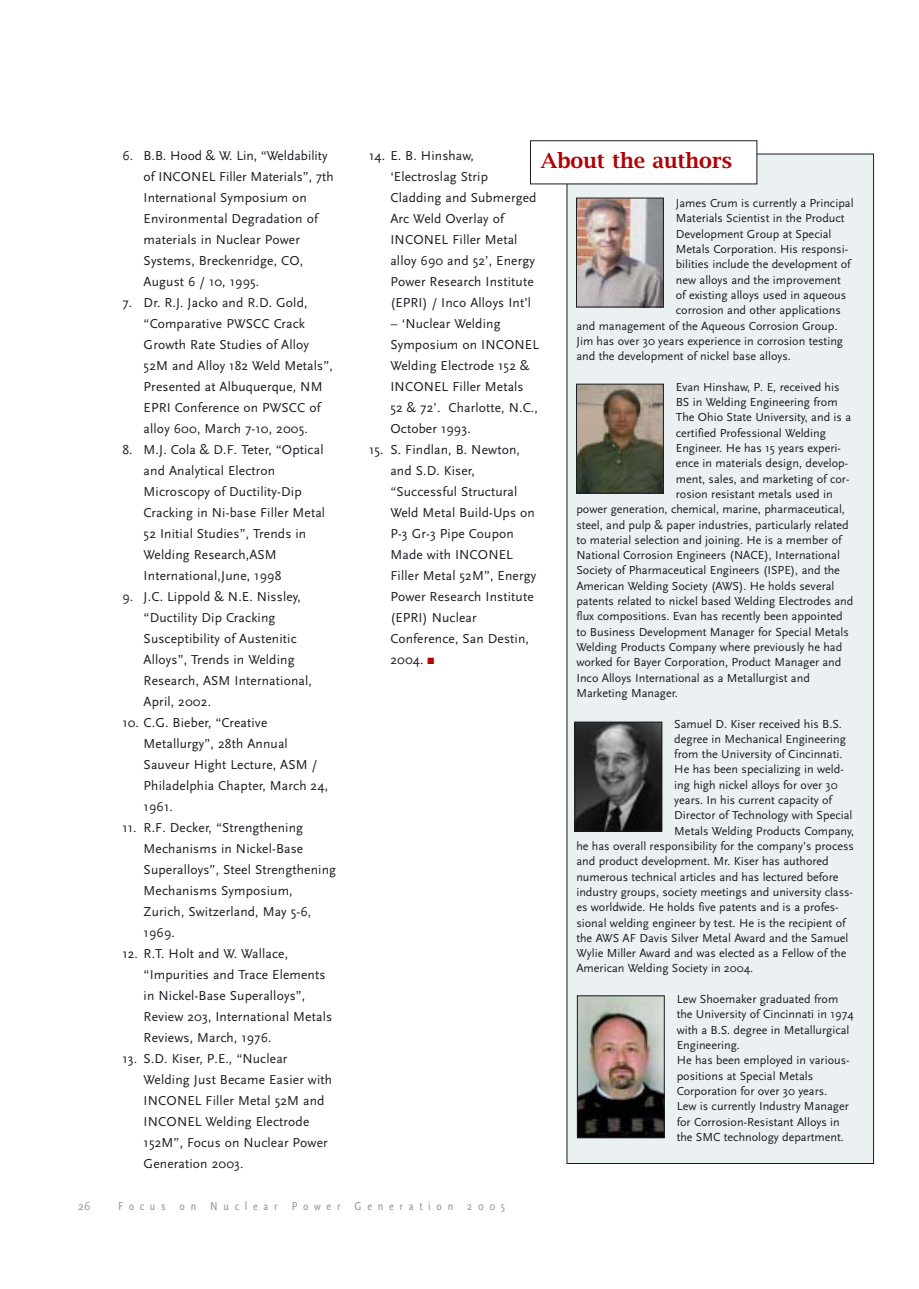
<style>
.page{position:relative;width:919px;height:1289px;background:#fff}
.page>*{position:absolute;margin:0;border:0;box-sizing:border-box;transform-origin:0 0}
.t1{font:600 22.5px "Lucida Bright EF";color:#b20005}
.t2{font:13.5px/21px "Scala Sans";letter-spacing:.01em;color:#1b1c20}
.t3{font:12.15px/15.3px "Scala Sans";color:#1b1c20}
.t4{font:12px "Scala Sans Regular Con";letter-spacing:.475em;color:#97979b}
.t5{font:12px "Scala Sans";color:#97979b}
.s1{color:#b20005}
</style>
<div class="page">
<div style="left:567px;top:154px;width:306px;height:1009px;background:#ebf1f2"></div>
<div style="left:530px;top:141px;width:226px;height:43px;background:#fff"></div>
<div style="left:530px;top:140px;width:227px;height:44px;border:1px solid #1b1c20"></div>
<img style="left:578px;top:200px;width:83px;height:105px">
<div style="left:576px;top:198px;width:87px;height:109px;border:1px solid #1b1c20"></div>
<img style="left:578px;top:386px;width:83px;height:105px">
<div style="left:576px;top:384px;width:87px;height:109px;border:1px solid #1b1c20"></div>
<img style="left:576px;top:723px;width:84px;height:106px">
<div style="left:574px;top:721px;width:88px;height:110px;border:1px solid #1b1c20"></div>
<img style="left:579px;top:997px;width:83px;height:139px">
<div style="left:577px;top:995px;width:87px;height:143px;border:1px solid #1b1c20"></div>
<p class="t2" style="left:144px;top:145px;width:191px;text-indent:-21px">6. B.B. Hood &amp; W. Lin, “Weldability of INCONEL Filler Materials”, 7th<br>International Symposium on<br>Environmental Degradation of materials in Nuclear Power<br>Systems, Breckenridge, CO,<br>August 6 / 10, 1995.</p>
<p class="t2" style="left:144px;top:292px;width:191px;text-indent:-21px">7. Dr. R.J. Jacko and R.D. Gold, “Comparative PWSCC Crack<br>Growth Rate Studies of Alloy<br>52M and Alloy 182 Weld Metals”,<br>Presented at Albuquerque, NM<br>EPRI Conference on PWSCC of alloy 600, March 7-10, 2005.</p>
<p class="t2" style="left:144px;top:439px;width:183px;text-indent:-21px">8. M.J. Cola &amp; D.F. Teter, “Optical and Analytical Electron<br>Microscopy of Ductility-Dip<br>Cracking in Ni-base Filler Metal<br>52 Initial Studies”, Trends in<br>Welding Research,ASM<br>International,June, 1998</p>
<p class="t2" style="left:144px;top:586px;width:170px;text-indent:-21px">9. J.C. Lippold &amp; N.E. Nissley, “Ductility Dip Cracking<br>Susceptibility of Austenitic<br>Alloys”, Trends in Welding<br>Research, ASM International,<br>April, 2002.</p>
<p class="t2" style="left:144px;top:712px;width:186px;text-indent:-21px">10. C.G. Bieber, “Creative<br>Metallurgy”, 28th Annual<br>Sauveur Hight Lecture, ASM /<br>Philadelphia Chapter, March 24,<br>1961.</p>
<p class="t2" style="left:144px;top:817px;width:194px;text-indent:-21px">11. R.F. Decker, “Strengthening<br>Mechanisms in Nickel-Base<br>Superalloys”, Steel Strengthening<br>Mechanisms Symposium,<br>Zurich, Switzerland, May 5-6,<br>1969.</p>
<p class="t2" style="left:144px;top:943px;width:190px;text-indent:-21px">12. R.T. Holt and W. Wallace, “Impurities and Trace Elements in Nickel-Base Superalloys”,<br>Review 203, International Metals<br>Reviews, March, 1976.</p>
<p class="t2" style="left:144px;top:1048px;width:190px;text-indent:-21px">13. S.D. Kiser, P.E., “Nuclear<br>Welding Just Became Easier with<br>INCONEL Filler Metal 52M and<br>INCONEL Welding Electrode<br>152M”, Focus on Nuclear Power<br>Generation 2003.</p>
<p class="t2" style="left:390px;top:145px;width:147px;text-indent:-21px">14. E. B. Hinshaw, ‘Electroslag Strip<br>Cladding and Submerged<br>Arc Weld Overlay of<br>INCONEL Filler Metal alloy 690 and 52’, Energy<br>Power Research Institute (EPRI) / Inco Alloys Int’l</p>
<p class="t2" style="left:390px;top:313px;width:150px">– ‘Nuclear Welding<br>Symposium on INCONEL<br>Welding Electrode 152 &amp;<br>INCONEL Filler Metals<br>52 &amp; 72’. Charlotte, N.C.,<br>October 1993.</p>
<p class="t2" style="left:390px;top:439px;width:147px;text-indent:-21px">15. S. Findlan, B. Newton, and S.D. Kiser, “Successful Structural<br>Weld Metal Build-Ups on<br>P-3 Gr-3 Pipe Coupon<br>Made with INCONEL<br>Filler Metal 52M”, Energy<br>Power Research Institute (EPRI) Nuclear<br>Conference, San Destin,<br>2004. <span class="s1">■</span></p>
<h1 class="t1" style="left:541px;top:152px;width:193px">About the authors</h1>
<p class="t3" style="left:675px;top:196px;width:179px">James Crum is currently a Principal</p>
<p class="t3" style="left:675px;top:211px;width:170px">Materials Scientist in the Product</p>
<p class="t3" style="left:675px;top:226px;width:157px">Development Group at Special</p>
<p class="t3" style="left:675px;top:242px;width:174px">Metals Corporation. His responsi-</p>
<p class="t3" style="left:675px;top:257px;width:176px">bilities include the development of</p>
<p class="t3" style="left:675px;top:272px;width:167px">new alloys and the improvement</p>
<p class="t3" style="left:675px;top:287px;width:172px">of existing alloys used in aqueous</p>
<p class="t3" style="left:675px;top:303px;width:166px">corrosion and other applications</p>
<p class="t3" style="left:576px;top:318px;width:262px">and management of the Aqueous Corrosion Group.</p>
<p class="t3" style="left:576px;top:333px;width:268px">Jim has over 30 years experience in corrosion testing</p>
<p class="t3" style="left:576px;top:349px;width:216px">and the development of nickel base alloys.</p>
<p class="t3" style="left:675px;top:379px;width:165px">Evan Hinshaw, P. E, received his</p>
<p class="t3" style="left:675px;top:395px;width:163px">BS in Welding Engineering from</p>
<p class="t3" style="left:675px;top:410px;width:177px">The Ohio State University, and is a</p>
<p class="t3" style="left:675px;top:425px;width:152px">certified Professional Welding</p>
<p class="t3" style="left:675px;top:440px;width:166px">Engineer. He has 15 years experi-</p>
<p class="t3" style="left:675px;top:456px;width:174px">ence in materials design, develop-</p>
<p class="t3" style="left:675px;top:471px;width:175px">ment, sales, and marketing of cor-</p>
<p class="t3" style="left:675px;top:486px;width:158px">rosion resistant metals used in</p>
<p class="t3" style="left:576px;top:502px;width:270px">power generation, chemical, marine, pharmaceutical,</p>
<p class="t3" style="left:576px;top:517px;width:274px">steel, and pulp &amp; paper industries, particularly related</p>
<p class="t3" style="left:576px;top:532px;width:267px">to material selection and joining. He is a member of</p>
<p class="t3" style="left:576px;top:548px;width:265px">National Corrosion Engineers (NACE), International</p>
<p class="t3" style="left:576px;top:563px;width:265px">Society of Pharmaceutical Engineers (ISPE), and the</p>
<p class="t3" style="left:576px;top:578px;width:260px">American Welding Society (AWS). He holds several</p>
<p class="t3" style="left:576px;top:593px;width:278px">patents related to nickel based Welding Electrodes and</p>
<p class="t3" style="left:576px;top:609px;width:268px">flux compositions. Evan has recently been appointed</p>
<p class="t3" style="left:576px;top:624px;width:274px">to Business Development Manager for Special Metals</p>
<p class="t3" style="left:576px;top:639px;width:267px">Welding Products Company where previously he had</p>
<p class="t3" style="left:576px;top:655px;width:266px">worked for Bayer Corporation, Product Manager and</p>
<p class="t3" style="left:576px;top:670px;width:235px">Inco Alloys International as a Metallurgist and</p>
<p class="t3" style="left:576px;top:685px;width:103px">Marketing Manager.</p>
<p class="t3" style="left:674px;top:716px;width:169px">Samuel D. Kiser received his B.S.</p>
<p class="t3" style="left:674px;top:731px;width:173px">degree in Mechanical Engineering</p>
<p class="t3" style="left:674px;top:746px;width:170px">from the University of Cincinnati.</p>
<p class="t3" style="left:674px;top:762px;width:171px">He has been specializing in weld-</p>
<p class="t3" style="left:674px;top:777px;width:165px">ing high nickel alloys for over 30</p>
<p class="t3" style="left:674px;top:792px;width:159px">years. In his current capacity of</p>
<p class="t3" style="left:674px;top:808px;width:180px">Director of Technology with Special</p>
<p class="t3" style="left:674px;top:823px;width:181px">Metals Welding Products Company,</p>
<p class="t3" style="left:576px;top:838px;width:279px">he has overall responsibility for the company’s process</p>
<p class="t3" style="left:576px;top:854px;width:254px">and product development. Mr. Kiser has authored</p>
<p class="t3" style="left:576px;top:869px;width:264px">numerous technical articles and has lectured before</p>
<p class="t3" style="left:576px;top:884px;width:278px">industry groups, society meetings and university class-</p>
<p class="t3" style="left:576px;top:900px;width:264px">es worldwide. He holds five patents and is a profes-</p>
<p class="t3" style="left:576px;top:915px;width:271px">sional welding engineer by test. He is the recipient of</p>
<p class="t3" style="left:576px;top:930px;width:274px">the AWS AF Davis Silver Metal Award and the Samuel</p>
<p class="t3" style="left:576px;top:945px;width:271px">Wylie Miller Award and was elected as a Fellow of the</p>
<p class="t3" style="left:576px;top:961px;width:178px">American Welding Society in 2004.</p>
<p class="t3" style="left:676px;top:991px;width:179px">Lew Shoemaker graduated from the University of Cincinnati in 1974 with a B.S. degree in Metallurgical<br>Engineering.<br>He has been employed in various&shy;positions at Special Metals<br>Corporation for over 30 years.<br>Lew is currently Industry Manager for Corrosion-Resistant Alloys in the SMC technology department.</p>
<p class="t5" style="left:78px;top:1201px;width:14px">26</p>
<p class="t4" style="left:118px;top:1201px;width:388px">Focus on Nuclear Power Generation 2005</p>
</div>
